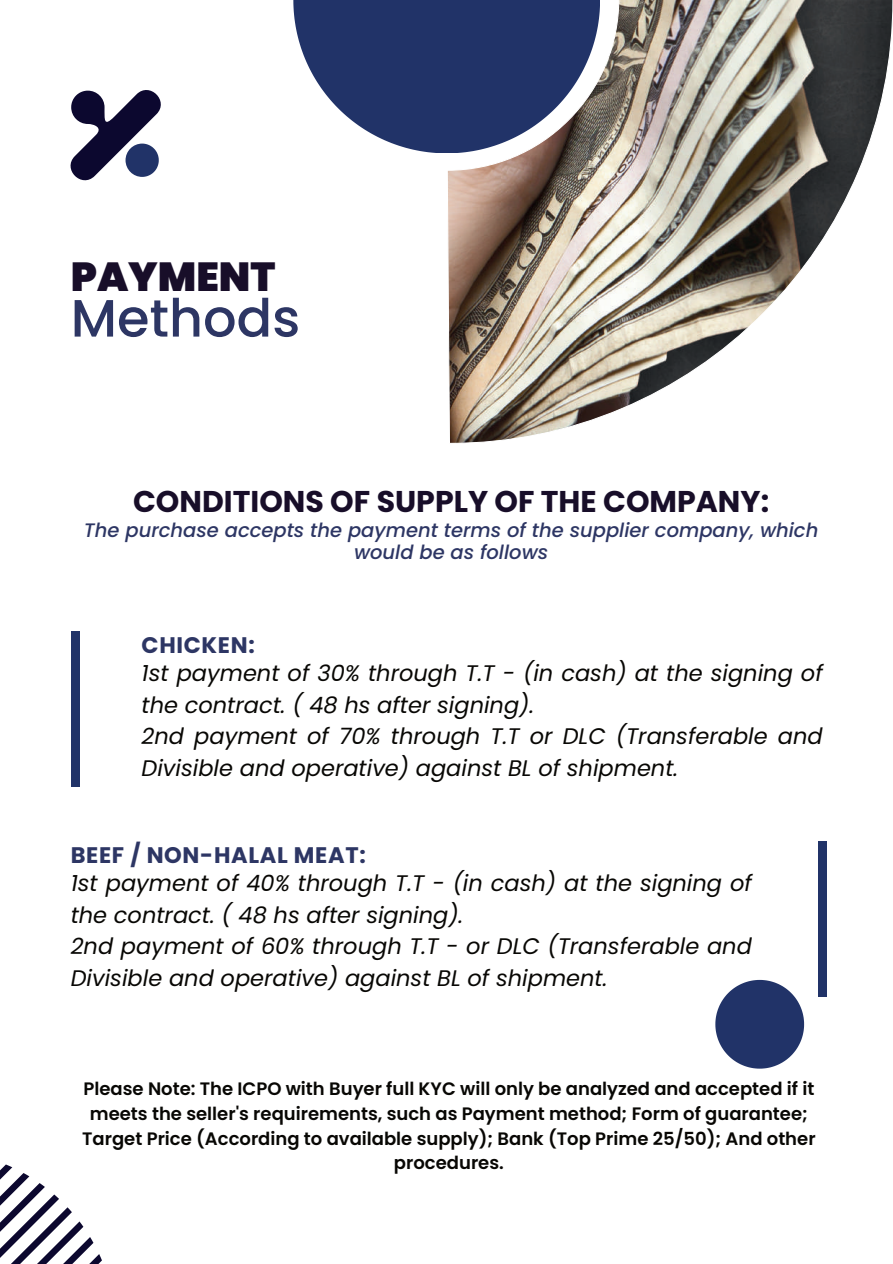
<style>
.page{position:relative;width:893px;height:1264px;background:#fff}
.page>*{position:absolute;margin:0;border:0;box-sizing:border-box;transform-origin:0 0}
.t1{font:500 52.5px "Poppins";color:#2d3664}
.t2{font:900 40.5px "Poppins";color:#180e29}
.t3{font:700 30px "Poppins";color:#180e29}
.t4{font:italic 22.5px/31.5px "Poppins";color:#080704}
.t5{font:700 22.5px "Poppins";letter-spacing:.03em;color:#2d3664}
.t6{font:italic 500 19.5px/21.3px "Poppins";color:#2d3664;text-align:center}
.t7{font:600 18px/24.8px "Poppins";color:#080704;text-align:center}
</style>
<div class="page">
<img style="left:447px;top:0;width:445px;height:443px">
<svg style="left:293px;top:0;width:306px;height:153px;fill:#213368"></svg>
<svg style="left:0;top:1164px;width:102px;height:99px"></svg>
<div style="left:71px;top:631px;width:9px;height:156px;background:#213368"></div>
<svg style="left:71px;top:90px;width:90px;height:90px"></svg>
<div style="left:818px;top:841px;width:9px;height:155px;background:#213368"></div>
<svg style="left:715px;top:979px;width:89px;height:89px"></svg>
<h2 class="t2" style="left:71px;top:253px;width:206px">PAYMENT</h2>
<h1 class="t1" style="left:71px;top:288px;width:231px">Methods</h1>
<h3 class="t3" style="left:133px;top:484px;width:637px">CONDITIONS OF SUPPLY OF THE COMPANY:</h3>
<p class="t6" style="left:84px;top:520px;width:735px">The purchase accepts the payment terms of the supplier company, which would be as follows</p>
<p class="t5" style="left:141px;top:632px;width:115px">CHICKEN:</p>
<p class="t4" style="left:141px;top:657px;width:682px">1st payment of 30% through T.T - (in cash) at the signing of the contract. ( 48 hs after signing).<br>2nd payment of 70% through T.T or DLC (Transferable and Divisible and operative) against BL of shipment.</p>
<p class="t5" style="left:71px;top:842px;width:296px">BEEF / NON-HALAL MEAT:</p>
<p class="t4" style="left:71px;top:867px;width:682px">1st payment of 40% through T.T - (in cash) at the signing of the contract. ( 48 hs after signing).<br>2nd payment of 60% through T.T - or DLC (Transferable and Divisible and operative) against BL of shipment.</p>
<p class="t7" style="left:82px;top:1076px;width:734px">Please Note: The ICPO with Buyer full KYC will only be analyzed and accepted if it meets the seller's requirements, such as Payment method; Form of guarantee; Target Price (According to available supply); Bank (Top Prime 25/50); And other procedures.</p>
</div>
